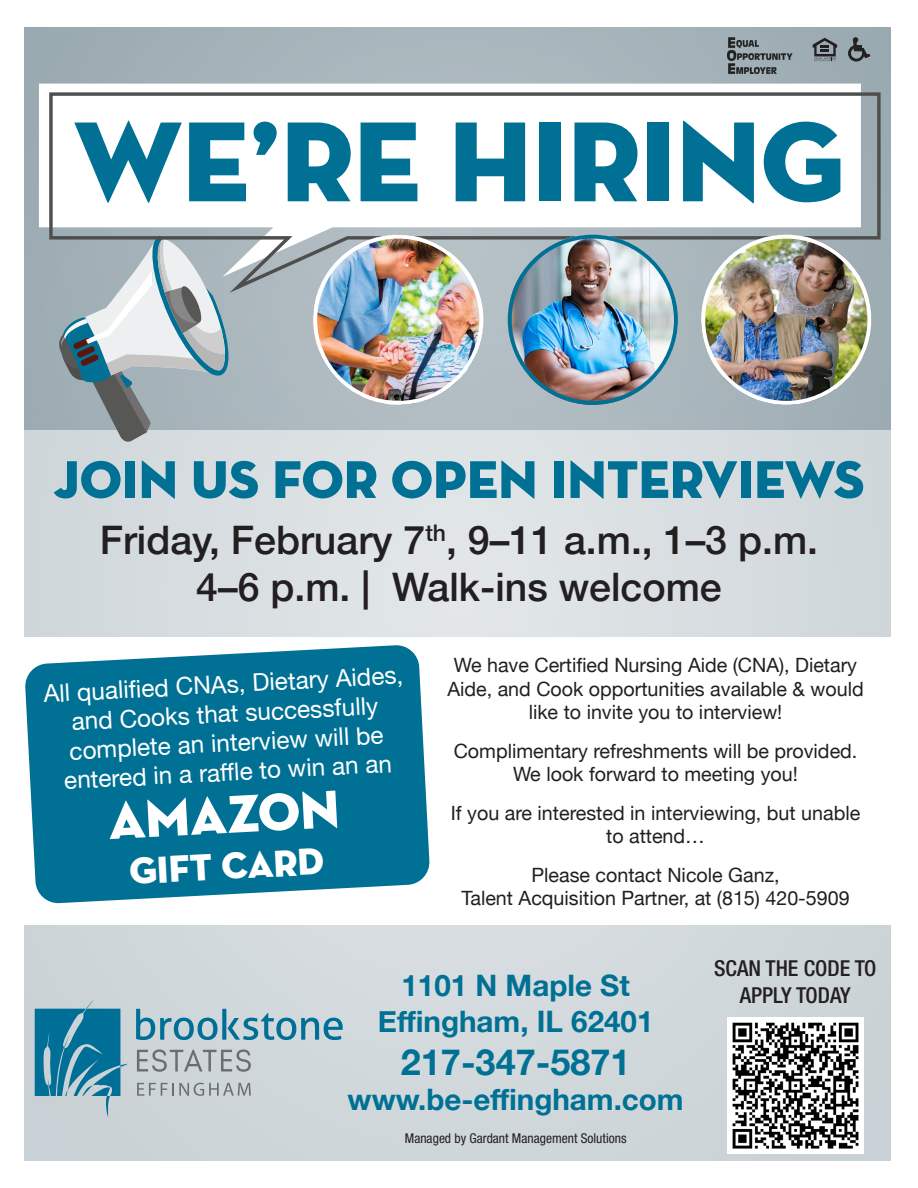
<style>
.page{position:relative;width:918px;height:1188px;background:#fff}
.page>*{position:absolute;margin:0;border:0;box-sizing:border-box;transform-origin:0 0}
.t1{font:115.8px "Neutra Disp Titling";color:#007194}
.t2{font:54px "Neutra Disp Titling";color:#007194}
.t3{font:54px "Neutra Disp Titling";color:#fff}
.t4{font:500 39.3px "Helvetica Neue";color:#231f20}
.t5{font:38.25px "Neutra Disp Titling";color:#fff}
.body{font:700 36px "Helvetica Neue";color:#007194}
.body-2{font:700 29.55px "Helvetica Neue";color:#007194}
.t6{font:24.3px/29.2px "Helvetica Neue";color:#fff;text-align:center}
.t7{font:500 condensed 22.05px/26.4px "Helvetica Neue";color:#231f20;text-align:center}
.t8{font:19.65px/23.5px "Helvetica Neue";color:#231f20;text-align:center}
.t9{font:condensed 13.5px "Helvetica Neue LT Std";color:#231f20}
</style>
<div class="page">
<div style="left:24px;top:27px;width:867px;height:1134px;background:#d4dadd"></div>
<div style="left:24px;top:27px;width:867px;height:403px;background:linear-gradient(to right,#a7b4bb,#a7b4ba)"></div>
<svg style="left:57px;top:298px;width:177px;height:144px;background:#a3b1b7"></svg>
<svg style="left:813px;top:38px;width:24px;height:23px"></svg>
<svg style="left:848px;top:38px;width:22px;height:24px"></svg>
<img style="left:727px;top:38px;width:65px;height:35px">
<div style="left:39px;top:84px;width:822px;height:193px;background:#fff"></div>
<svg style="left:48px;top:91px;width:834px;height:207px;background:#e4e6e8"></svg>
<img style="left:313px;top:235px;width:170px;height:170px;border-radius:85px">
<div style="left:313px;top:235px;width:170px;height:170px;border:4px solid #fff;border-radius:50%"></div>
<img style="left:701px;top:235px;width:170px;height:170px;border-radius:85px">
<div style="left:701px;top:235px;width:170px;height:170px;border:4px solid #fff;border-radius:50%"></div>
<img style="left:508px;top:235px;width:170px;height:170px;border-radius:85px">
<div style="left:508px;top:235px;width:170px;height:170px;border:4px solid #007194;border-radius:50%"></div>
<div style="left:0;top:637px;width:918px;height:287px;background:#fff"></div>
<img style="left:727px;top:1017px;width:136px;height:136px">
<svg style="left:25px;top:645px;width:405px;height:259px;background:#1a7f9f"></svg>
<svg style="left:136px;top:1009px;width:207px;height:31px"></svg>
<svg style="left:137px;top:1049px;width:114px;height:23px"></svg>
<svg style="left:35px;top:1000px;width:94px;height:117px"></svg>
<svg style="left:137px;top:1083px;width:114px;height:13px"></svg>
<p class="t1" style="left:74px;top:89px;width:772px">WE’RE HIRING</p>
<p class="t2" style="left:53px;top:446px;width:813px">JOIN US FOR OPEN INTERVIEWS</p>
<p class="t4" style="left:100px;top:508px;width:720px">Friday, February 7<sup>th</sup>, 9–11 a.m., 1–3 p.m.</p>
<p class="t4" style="left:196px;top:556px;width:527px">4–6 p.m. | Walk-ins welcome</p>
<p class="t6" style="left:43px;top:680px;width:362px;rotate:-3deg">All qualifi ed CNAs, Dietary Aides, and Cooks that successfully complete an interview will be entered in a raffl e to win an an</p>
<p class="t3" style="left:107px;top:787px;width:233px;rotate:-3deg">AMAZON</p>
<p class="t5" style="left:128px;top:847px;width:196px;rotate:-3deg">GIFT CARD</p>
<p class="t8" style="left:447px;top:654px;width:418px">We have Certified Nursing Aide (CNA), Dietary<br>Aide, and Cook opportunities available &amp; would like to invite you to interview!</p>
<p class="t8" style="left:454px;top:740px;width:405px">Complimentary refreshments will be provided.<br>We look forward to meeting you!</p>
<p class="t8" style="left:451px;top:802px;width:411px">If you are interested in interviewing, but unable to attend…</p>
<p class="t8" style="left:461px;top:864px;width:390px">Please contact Nicole Ganz,<br>Talent Acquisition Partner, at (815) 420-5909</p>
<p class="body-2" style="left:402px;top:963px;width:230px">1101 N Maple St</p>
<p class="body-2" style="left:378px;top:998px;width:277px">Effingham, IL 62401</p>
<p class="body" style="left:401px;top:1034px;width:231px">217-347-5871</p>
<p class="body-2" style="left:348px;top:1077px;width:338px">www.be-effingham.com</p>
<p class="t9" style="left:405px;top:1130px;width:223px">Managed by Gardant Management Solutions</p>
<p class="t7" style="left:714px;top:955px;width:164px">SCAN THE CODE TO<br>APPLY TODAY</p>
</div>
